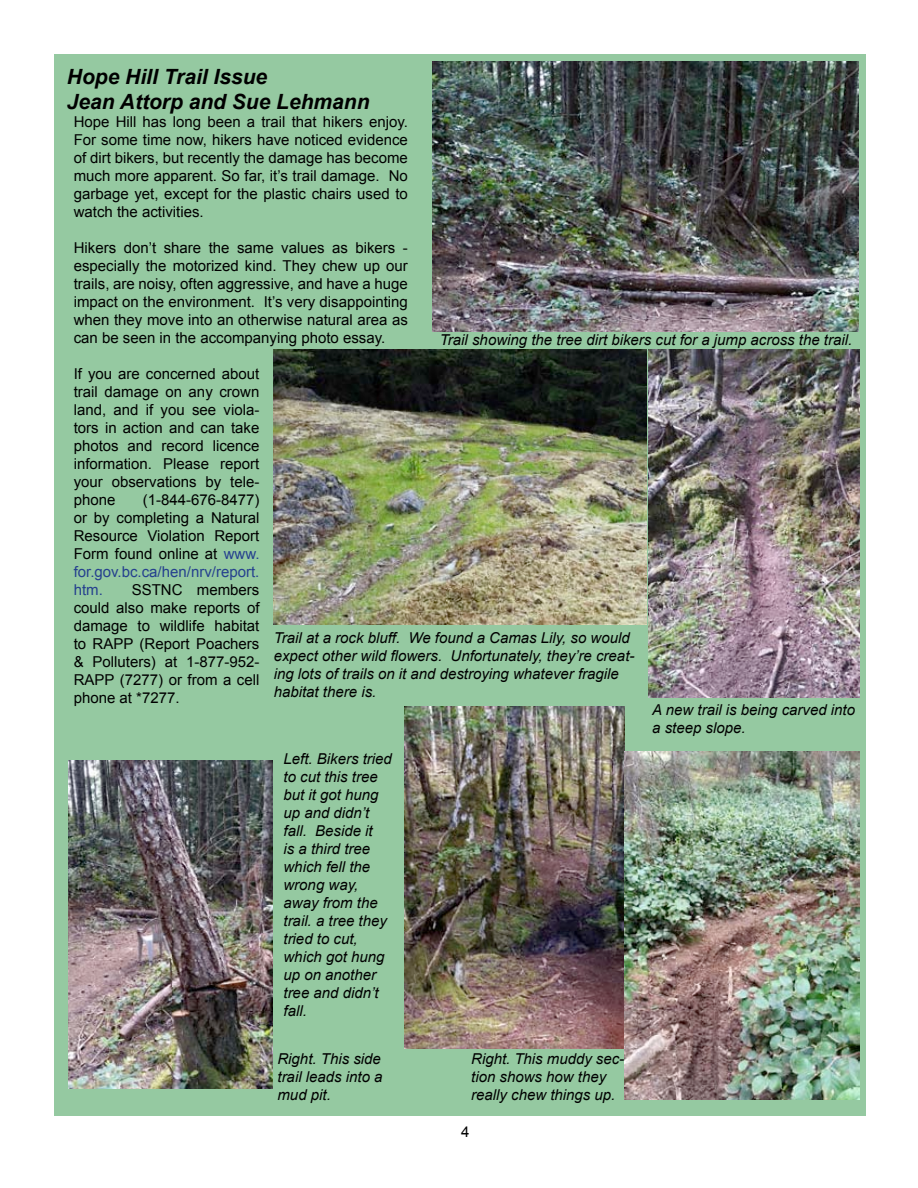
<style>
.page{position:relative;width:918px;height:1188px;background:#fff}
.page>*{position:absolute;margin:0;border:0;box-sizing:border-box;transform-origin:0 0}
.t1{font:italic 700 21px/25.2px "Arial";color:#000}
.t2{font:15px/18px "Arial";color:#000;text-align:justify}
.t3{font:italic 15px/18px "Arial";color:#000}
.s1{color:#25408e}
</style>
<div class="page">
<div style="left:54px;top:54px;width:812px;height:1062px;background:#95c9a1"></div>
<img style="left:648px;top:350px;width:212px;height:348px">
<img style="left:433px;top:61px;width:425px;height:270px">
<img style="left:68px;top:760px;width:205px;height:329px">
<img style="left:273px;top:350px;width:374px;height:274px">
<img style="left:405px;top:706px;width:219px;height:343px">
<img style="left:625px;top:751px;width:235px;height:348px">
<h1 class="t1" style="left:67px;top:65px;width:304px">Hope Hill Trail Issue<br>Jean Attorp and Sue Lehmann</h1>
<p class="t2" style="left:74px;top:113px;width:336px">Hope Hill has long been a trail that hikers enjoy.<br>For some time now, hikers have noticed evidence of dirt bikers, but recently the damage has become much more apparent. So far, it’s trail damage. No garbage yet, except for the plastic chairs used to watch the activities.</p>
<p class="t2" style="left:74px;top:239px;width:336px">Hikers don’t share the same values as bikers - especially the motorized kind. They chew up our trails, are noisy, often aggressive, and have a huge impact on the environment. It’s very disappointing when they move into an otherwise natural area as can be seen in the accompanying photo essay.</p>
<p class="t2" style="left:74px;top:365px;width:187px">If you are concerned about trail damage on any crown land, and if you see viola&shy;tors in action and can take photos and record licence information. Please report your observations by tele&shy;phone</p>
<p class="t3" style="left:440px;top:331px;width:414px">Trail showing the tree dirt bikers cut for a jump across the trail.</p>
<p class="t2" style="left:74px;top:491px;width:187px;text-indent:69px">(1-844-676-8477) or by completing a Natural Resource Violation Report Form found online at <span class="s1">www. for.gov.bc.ca/hen/nrv/report. htm.</span></p>
<p class="t2" style="left:74px;top:581px;width:187px;text-indent:58px">SSTNC members could also make reports of damage to wildlife habitat to RAPP (Report Poachers &amp; Polluters) at 1-877-952- RAPP (7277) or from a cell phone at *7277.</p>
<p class="t3" style="left:274px;top:629px;width:362px">Trail at a rock bluff. We found a Camas Lily, so would expect other wild flowers. Unfortunately, they’re creat&shy;ing lots of trails on it and destroying whatever fragile habitat there is.</p>
<p class="t3" style="left:652px;top:701px;width:204px">A new trail is being carved into a steep slope.</p>
<p class="t3" style="left:284px;top:750px;width:110px">Left. Bikers tried to cut this tree but it got hung up and didn’t fall. Beside it<br>is a third tree which fell the wrong way, away from the trail. a tree they tried to cut, which got hung up on another tree and didn’t fall.</p>
<p class="t3" style="left:277px;top:1050px;width:107px;text-align:justify">Right. This side trail leads into a mud pit.</p>
<p class="t3" style="left:471px;top:1050px;width:155px">Right. This muddy sec&shy;tion shows how they really chew things up.</p>
<p class="t2" style="left:461px;top:1123px;width:10px">4</p>
</div>
